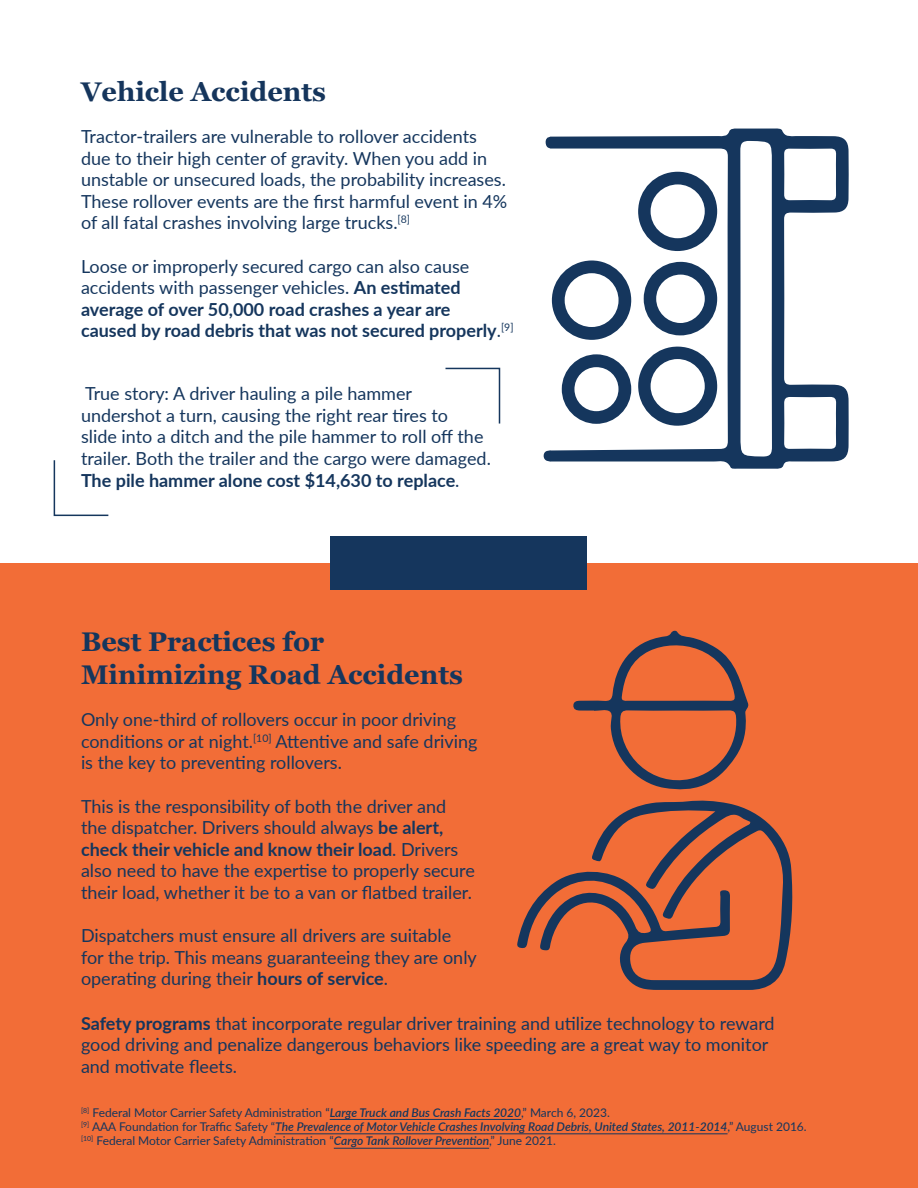
<style>
.page{position:relative;width:918px;height:1188px;background:#fff}
.page>*{position:absolute;margin:0;border:0;box-sizing:border-box;transform-origin:0 0}
.t1{font:700 27px/32.4px "Georgia";color:#15365d}
.t2{font:700 27px "Georgia";color:#15355c}
.t3{font:18px/21.6px "Lato";color:#15365d}
.t4{font:700 18px/21.6px "Lato";color:#15365d}
.t5{font:12px/14.4px "Lato";color:#15365d}
.s1{font-weight:400}
.s2{font-weight:700}
.s3{font-weight:600;font-style:italic}
</style>
<div class="page">
<div style="left:0;top:563px;width:918px;height:625px;background:#f26d37"></div>
<div style="left:331px;top:536px;width:256px;height:54px;background:#15365d"></div>
<hr style="left:330px;top:1119px;width:191px;height:1px;background:#15365d">
<hr style="left:275px;top:1134px;width:453px;height:1px;background:#15365d">
<hr style="left:334px;top:1148px;width:155px;height:1px;background:#15365d">
<svg style="left:544px;top:128px;width:305px;height:341px"></svg>
<svg style="left:638px;top:172px;width:79px;height:79px"></svg>
<svg style="left:552px;top:260px;width:80px;height:80px"></svg>
<svg style="left:638px;top:346px;width:80px;height:80px"></svg>
<svg style="left:644px;top:262px;width:73px;height:74px"></svg>
<svg style="left:562px;top:354px;width:69px;height:70px"></svg>
<svg style="left:517px;top:800px;width:276px;height:190px"></svg>
<svg style="left:573px;top:630px;width:176px;height:160px"></svg>
<svg style="left:445px;top:367px;width:56px;height:57px"></svg>
<svg style="left:53px;top:460px;width:56px;height:57px"></svg>
<h1 class="t2" style="left:81px;top:75px;width:247px">Vehicle Accidents</h1>
<p class="t3" style="left:81px;top:125px;width:428px">Tractor-trailers are vulnerable to rollover accidents due to their high center of gravity. When you add in unstable or unsecured loads, the probability increases.<br>These rollover events are the first harmful event in 4% of all fatal crashes involving large trucks.<sup>[8]</sup></p>
<p class="t4" style="left:81px;top:254px;width:434px"><span class="s1">Loose or improperly secured cargo can also cause accidents with passenger vehicles.</span> An estimated average of over 50,000 road crashes a year are<br>caused by road debris that was not secured properly<span class="s1">.</span><sup>[9]</sup></p>
<p class="t3" style="left:81px;top:382px;width:411px">True story: A driver hauling a pile hammer undershot a turn, causing the right rear tires to<br>slide into a ditch and the pile hammer to roll off the trailer. Both the trailer and the cargo were damaged.<br><span class="s2">The pile hammer alone cost $14,630 to replace</span>.</p>
<h1 class="t1" style="left:81px;top:626px;width:383px">Best Practices for<br>Minimizing Road Accidents</h1>
<p class="t3" style="left:81px;top:708px;width:398px">Only one-third of rollovers occur in poor driving conditions or at night.<sup>[10]</sup> Attentive and safe driving is the key to preventing rollovers.</p>
<p class="t3" style="left:81px;top:795px;width:395px">This is the responsibility of both the driver and the dispatcher. Drivers should always <span class="s2">be alert, check their vehicle and know their load</span>. Drivers also need to have the expertise to properly secure their load, whether it be to a van or flatbed trailer.</p>
<p class="t3" style="left:81px;top:924px;width:397px">Dispatchers must ensure all drivers are suitable for the trip. This means guaranteeing they are only operating during their <span class="s2">hours of service</span>.</p>
<p class="t3" style="left:81px;top:1012px;width:695px"><span class="s2">Safety programs</span> that incorporate regular driver training and utilize technology to reward good driving and penalize dangerous behaviors like speeding are a great way to monitor and motivate fleets.</p>
<p class="t5" style="left:81px;top:1105px;width:727px"><sup>[8]</sup> Federal Motor Carrier Safety Administration “<span class="s3">Large Truck and Bus Crash Facts 2020</span>,” March 6, 2023.<br><sup>[9]</sup> AAA Foundation for Traffic Safety “<span class="s3">The Prevalence of Motor Vehicle Crashes Involving Road Debris, United States, 2011-2014</span>,” August 2016. <sup>[10]</sup> Federal Motor Carrier Safety Administration “<span class="s3">Cargo Tank Rollover Prevention</span>,” June 2021.</p>
</div>
